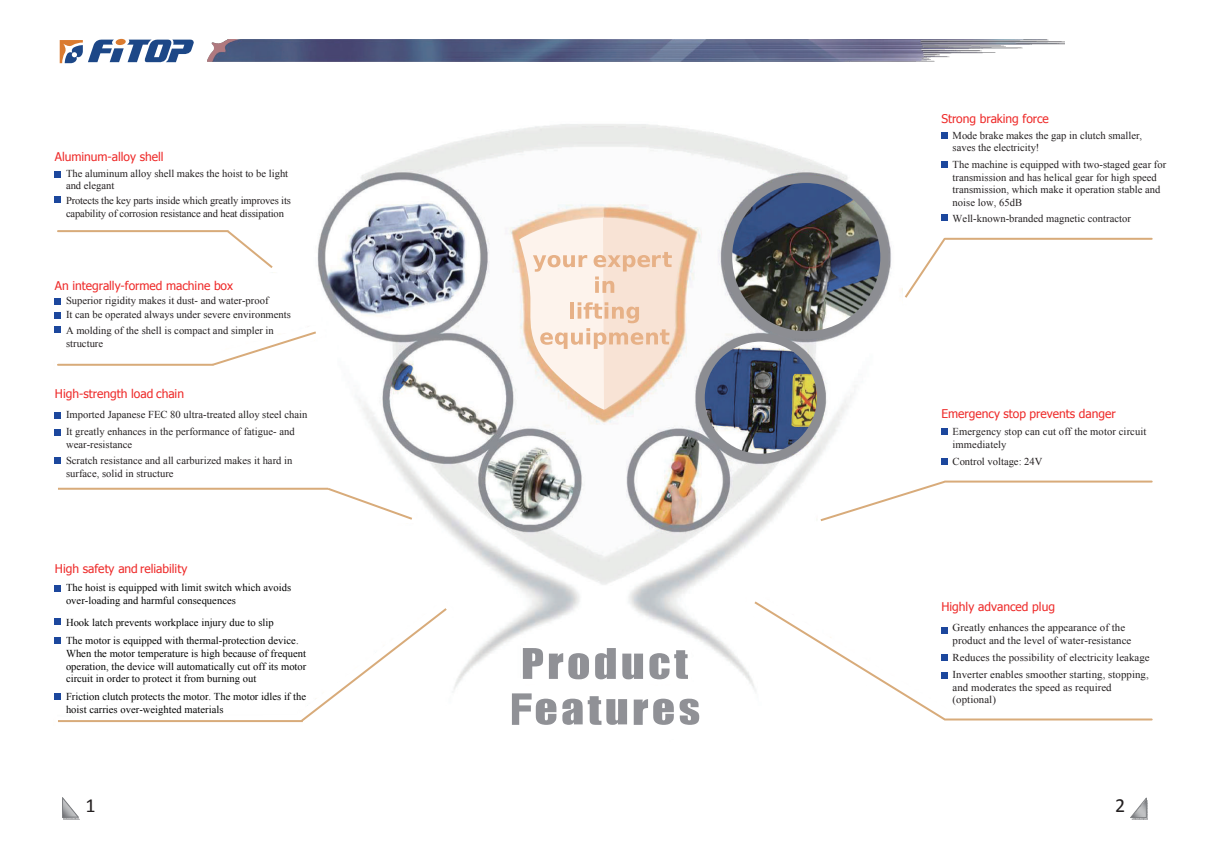
<style>
.page{position:relative;width:1209px;height:860px;background:#fff}
.page>*{position:absolute;margin:0;border:0;box-sizing:border-box;transform-origin:0 0}
.t1{font:20px "Calibri";color:#231f20}
.t2{font:12px "Tahoma";letter-spacing:-.005em;color:#ee2928}
.t3{font:10.6px/12.7px "Times New Roman";letter-spacing:.005em;color:#231f20}
.t4{font:10.6px/12.7px "Times New Roman";letter-spacing:.005em;color:#030303}
.t5{font:10.6px/12.7px "Times New Roman";letter-spacing:-.015em;color:#231f20}
</style>
<div class="page">
<img style="left:54px;top:124px;width:894px;height:576px">
<div style="left:696px;top:333px;width:128px;height:128px;border:8px solid #8c8d92;border-radius:50%"></div>
<div style="left:724px;top:175px;width:164px;height:164px;border:8px solid #8c8d92;border-radius:50%"></div>
<img style="left:63px;top:817px;width:16px;height:1px">
<svg style="left:62px;top:797px;width:17px;height:20px"></svg>
<img style="left:1131px;top:818px;width:15px;height:1px">
<svg style="left:1130px;top:797px;width:17px;height:21px"></svg>
<svg style="left:519px;top:216px;width:166px;height:193px;background:#f6e1d1"></svg>
<img style="left:238px;top:39px;width:826px;height:23px">
<svg style="left:59px;top:40px;width:13px;height:24px"></svg>
<svg style="left:60px;top:39px;width:134px;height:24px"></svg>
<svg style="left:207px;top:39px;width:31px;height:23px"></svg>
<div style="left:484px;top:697px;width:242px;height:41px;background:#fff"></div>
<div style="left:520px;top:644px;width:170px;height:39px;background:#fff"></div>
<svg style="left:562px;top:695px;width:65px;height:29px"></svg>
<svg style="left:633px;top:698px;width:40px;height:26px"></svg>
<svg style="left:679px;top:698px;width:20px;height:26px"></svg>
<svg style="left:512px;top:693px;width:44px;height:31px"></svg>
<svg style="left:522px;top:648px;width:67px;height:31px"></svg>
<svg style="left:595px;top:648px;width:20px;height:31px"></svg>
<svg style="left:622px;top:653px;width:21px;height:26px"></svg>
<svg style="left:649px;top:650px;width:38px;height:29px"></svg>
<div style="left:55px;top:171px;width:6px;height:7px;background:#1c479d"></div>
<div style="left:941px;top:132px;width:6px;height:7px;background:#1c479d"></div>
<div style="left:941px;top:161px;width:6px;height:7px;background:#1c479d"></div>
<div style="left:941px;top:214px;width:6px;height:7px;background:#1c479d"></div>
<svg style="left:941px;top:458px;width:6px;height:6px"></svg>
<svg style="left:941px;top:428px;width:6px;height:6px"></svg>
<svg style="left:55px;top:197px;width:6px;height:6px"></svg>
<svg style="left:55px;top:298px;width:6px;height:6px"></svg>
<svg style="left:55px;top:412px;width:6px;height:6px"></svg>
<svg style="left:55px;top:429px;width:6px;height:6px"></svg>
<svg style="left:55px;top:457px;width:6px;height:6px"></svg>
<div style="left:55px;top:584px;width:6px;height:7px;background:#1c479d"></div>
<div style="left:55px;top:636px;width:6px;height:7px;background:#1c479d"></div>
<svg style="left:55px;top:312px;width:6px;height:6px"></svg>
<div style="left:52px;top:222px;width:232px;height:49px;background:#fff"></div>
<div style="left:902px;top:230px;width:263px;height:73px;background:#fff"></div>
<hr style="left:58px;top:230px;width:170px;height:2px;background:#d8ab7a">
<hr style="left:944px;top:238px;width:207px;height:2px;background:#d8ab7a">
<svg style="left:225px;top:230px;width:48px;height:38px"></svg>
<svg style="left:902px;top:237px;width:45px;height:61px"></svg>
<div style="left:817px;top:476px;width:348px;height:51px;background:#fff"></div>
<svg style="left:743px;top:588px;width:410px;height:133px"></svg>
<hr style="left:944px;top:480px;width:207px;height:2px;background:#d8ab7a">
<hr style="left:944px;top:718px;width:207px;height:2px;background:#d8ab7a">
<svg style="left:820px;top:480px;width:126px;height:41px"></svg>
<svg style="left:752px;top:599px;width:195px;height:122px"></svg>
<svg style="left:54px;top:480px;width:365px;height:49px"></svg>
<svg style="left:55px;top:324px;width:273px;height:51px"></svg>
<svg style="left:56px;top:599px;width:400px;height:124px"></svg>
<hr style="left:58px;top:719px;width:245px;height:2px;background:#d8ab7a">
<svg style="left:298px;top:605px;width:151px;height:118px"></svg>
<p class="t2" style="left:55px;top:148px;width:110px">Aluminum-alloy shell</p>
<p class="t3" style="left:66px;top:167px;width:224px">The aluminum alloy shell makes the hoist to be light and elegant</p>
<p class="t5" style="left:66px;top:194px;width:226px">Protects the key parts inside which greatly improves its capability of corrosion resistance and heat dissipation</p>
<p class="t2" style="left:55px;top:277px;width:179px">An integrally-formed machine box</p>
<p class="t3" style="left:66px;top:293px;width:226px;line-height:14.1px">Superior rigidity makes it dust- and water-proof<br>It can be operated always under severe environments</p>
<p class="t3" style="left:66px;top:324px;width:209px">A molding of the shell is compact and simpler in structure</p>
<p class="t2" style="left:941px;top:110px;width:109px">Strong braking force</p>
<p class="t3" style="left:952px;top:129px;width:191px">Mode brake makes the gap in clutch smaller, saves the electricity!</p>
<p class="t3" style="left:952px;top:158px;width:215px">The machine is equipped with two-staged gear for transmission and has helical gear for high speed transmission, which make it operation stable and noise low, 65dB</p>
<p class="t3" style="left:952px;top:212px;width:180px">Well-known-branded magnetic contractor</p>
<p class="t2" style="left:55px;top:386px;width:131px">High-strength load chain</p>
<p class="t3" style="left:66px;top:408px;width:243px">Imported Japanese FEC 80 ultra-treated alloy steel chain</p>
<p class="t2" style="left:941px;top:405px;width:176px">Emergency stop prevents danger</p>
<p class="t3" style="left:952px;top:424px;width:195px">Emergency stop can cut off the motor circuit immediately</p>
<p class="t3" style="left:952px;top:454px;width:91px">Control voltage: 24V</p>
<p class="t3" style="left:66px;top:424px;width:230px">It greatly enhances in the performance of fatigue- and wear-resistance</p>
<p class="t3" style="left:66px;top:454px;width:228px">Scratch resistance and all carburized makes it hard in surface, solid in structure</p>
<p class="t2" style="left:55px;top:560px;width:134px">High safety and reliability</p>
<p class="t4" style="left:66px;top:581px;width:227px">The hoist is equipped with limit switch which avoids over-loading and harmful consequences</p>
<p class="t4" style="left:66px;top:612px;width:234px;line-height:18.6px">Hook latch prevents workplace injury due to slip<br>The motor is equipped with thermal-protection device.</p>
<p class="t4" style="left:66px;top:646px;width:242px;text-align:justify">When the motor temperature is high because of frequent operation, the device will automatically cut off its motor circuit in order to protect it from burning out</p>
<p class="t4" style="left:66px;top:690px;width:241px">Friction clutch protects the motor. The motor idles if the hoist carries over-weighted materials</p>
<p class="t2" style="left:941px;top:598px;width:115px">Highly advanced plug</p>
<p class="t3" style="left:952px;top:621px;width:180px">Greatly enhances the appearance of the product and the level of water-resistance</p>
<p class="t3" style="left:952px;top:648px;width:199px;line-height:17.1px">Reduces the possibility of electricity leakage<br>Inverter enables smoother starting, stopping,</p>
<p class="t3" style="left:952px;top:680px;width:160px">and moderates the speed as required (optional)</p>
<h1 class="t1" style="left:85px;top:792px;width:12px">1</h1>
<h1 class="t1" style="left:1114px;top:792px;width:12px">2</h1>
</div>
